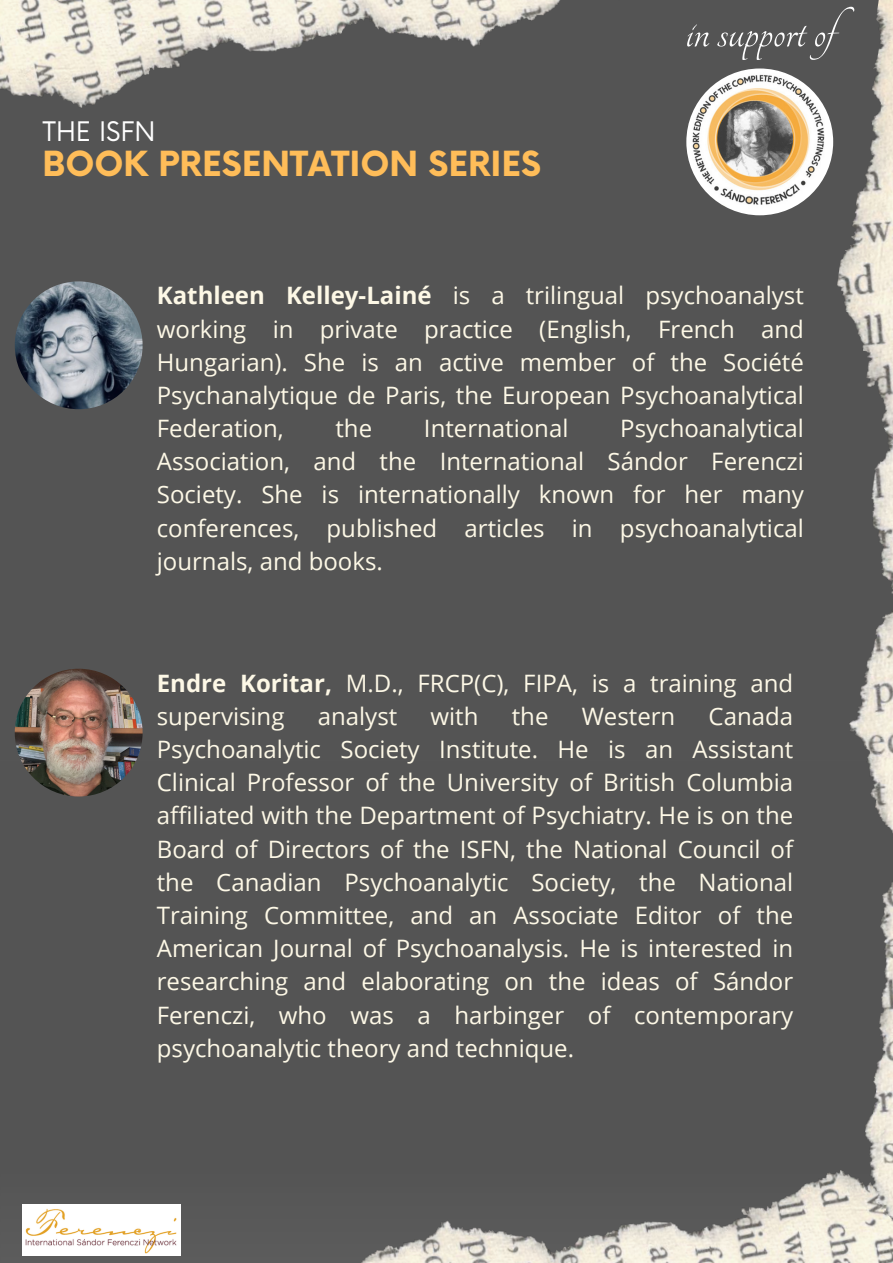
<style>
.page{position:relative;width:893px;height:1263px;background:#545454}
.page>*{position:absolute;margin:0;border:0;box-sizing:border-box;transform-origin:0 0}
.t1{font:54.75px "Tangerine";color:#fff}
.t2{font:700 33.75px "Now";color:#ffbd59}
.t3{font:26.25px "Now";color:#fff}
.t4{font:24px/33.2px "Open Sans";color:#fdf8e6;text-align:justify}
.s1{font-weight:700}
</style>
<div class="page">
<img style="left:22px;top:1204px;width:871px;height:59px">
<img style="left:0;top:0;width:560px;height:108px">
<img style="left:23px;top:1204px;width:158px;height:52px">
<img style="left:702px;top:0;width:191px;height:1241px">
<img style="left:15px;top:281px;width:128px;height:128px;border-radius:50%">
<img style="left:686px;top:68px;width:147px;height:147px;border-radius:50%">
<img style="left:15px;top:669px;width:128px;height:127px;border-radius:50%">
<p class="t3" style="left:42px;top:117px;width:115px">THE ISFN</p>
<p class="t2" style="left:42px;top:146px;width:500px">BOOK PRESENTATION SERIES</p>
<p class="t1" style="left:685px;top:5px;width:186px">in support of</p>
<p class="t4" style="left:157px;top:278px;width:648px"><span class="s1">Kathleen Kelley-Lainé</span> is a trilingual psychoanalyst working in private practice (English, French and Hungarian). She is an active member of the Société Psychanalytique de Paris, the European Psychoanalytical Federation,</p>
<p class="t4" style="left:157px;top:411px;width:648px;text-indent:463px">Psychoanalytical Association, and the International Sándor Ferenczi Society. She is internationally known for her many conferences, published articles in psychoanalytical journals, and books.</p>
<p class="t4" style="left:335px;top:411px;width:38px">the</p>
<p class="t4" style="left:424px;top:411px;width:146px">International</p>
<p class="t4" style="left:157px;top:666px;width:638px"><span class="s1">Endre Koritar,</span> M.D., FRCP(C), FIPA, is a training and supervising</p>
<p class="t4" style="left:157px;top:699px;width:638px;text-indent:552px">Canada Psychoanalytic Society Institute. He is an Assistant Clinical Professor of the University of British Columbia affiliated with the Department of Psychiatry. He is on the Board of Directors of the ISFN, the National Council of the Canadian Psychoanalytic Society, the National Training Committee, and an Associate Editor of the American Journal of Psychoanalysis. He is interested in researching and elaborating on the ideas of Sándor Ferenczi, who was a harbinger of contemporary psychoanalytic theory and technique.</p>
<p class="t4" style="left:318px;top:699px;width:81px">analyst</p>
<p class="t4" style="left:430px;top:699px;width:49px">with</p>
<p class="t4" style="left:512px;top:699px;width:38px">the</p>
<p class="t4" style="left:582px;top:699px;width:95px">Western</p>
</div>
